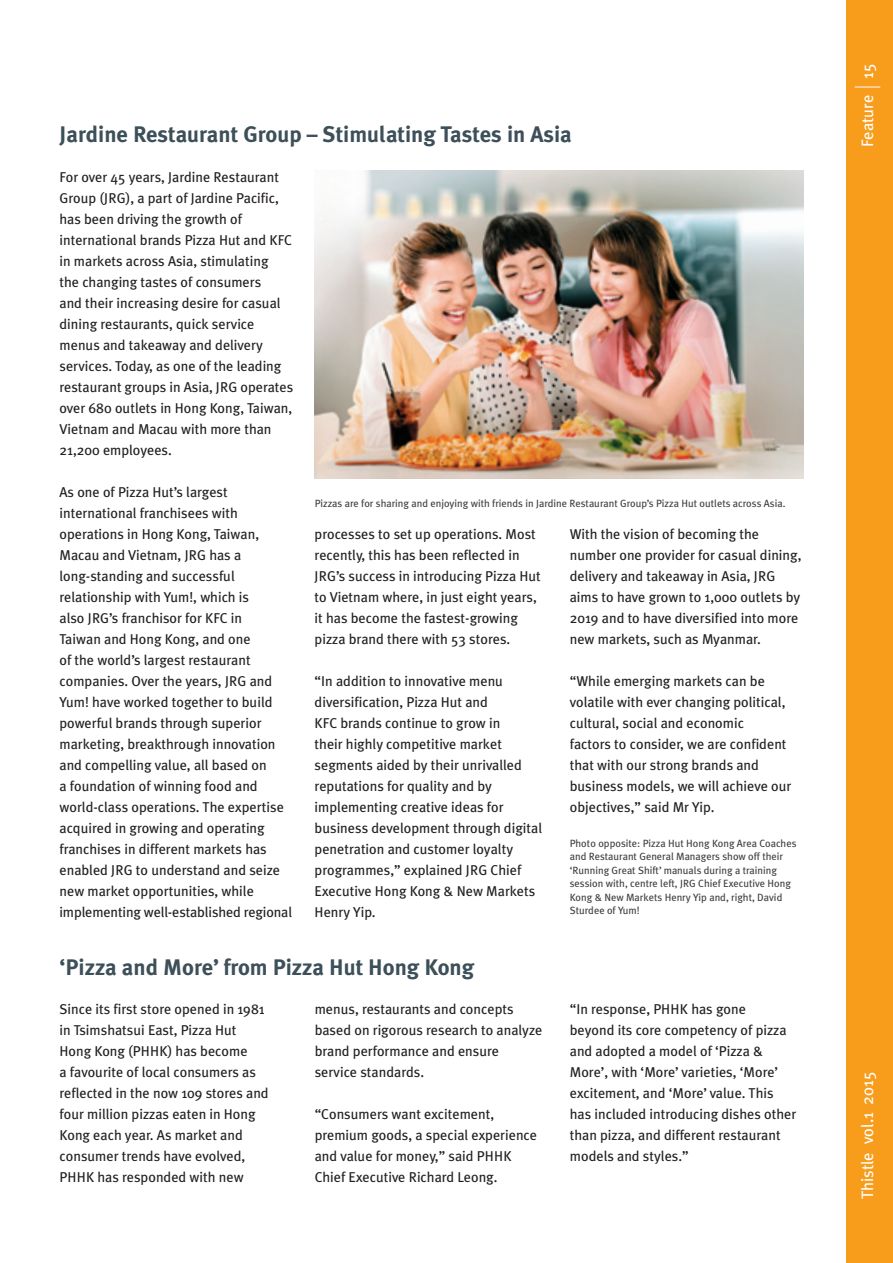
<style>
.page{position:relative;width:893px;height:1263px;background:#fff}
.page>*{position:absolute;margin:0;border:0;box-sizing:border-box;transform-origin:0 0}
.t1{font:700 22.5px "Meta Plus";color:#3d4f59}
.t2{font:16.5px "Meta Plus";color:#fff}
.t3{font:14.25px/21px "Meta Plus";color:#231f20}
.t4{font:10.5px/13.5px "Meta Plus";color:#3e3e3f}
</style>
<div class="page">
<img style="left:315px;top:170px;width:489px;height:308px">
<div style="left:846px;top:0;width:47px;height:1263px;background:#f89c1c"></div>
<svg style="left:855px;top:87px;width:25px;height:1px"></svg>
<h1 class="t1" style="left:60px;top:122px;width:514px">Jardine Restaurant Group – Stimulating Tastes in Asia</h1>
<p class="t3" style="left:59px;top:167px;width:235px">For over 45 years, Jardine Restaurant Group (JRG), a part of Jardine Pacific, has been driving the growth of international brands Pizza Hut and KFC in markets across Asia, stimulating<br>the changing tastes of consumers<br>and their increasing desire for casual dining restaurants, quick service menus and takeaway and delivery services. Today, as one of the leading restaurant groups in Asia, JRG operates over 680 outlets in Hong Kong, Taiwan, Vietnam and Macau with more than 21,200 employees.</p>
<p class="t3" style="left:59px;top:482px;width:234px">As one of Pizza Hut’s largest international franchisees with operations in Hong Kong, Taiwan, Macau and Vietnam, JRG has a long-standing and successful relationship with Yum!, which is<br>also JRG’s franchisor for KFC in<br>Taiwan and Hong Kong, and one<br>of the world’s largest restaurant companies. Over the years, JRG and Yum! have worked together to build powerful brands through superior marketing, breakthrough innovation and compelling value, all based on<br>a foundation of winning food and world-class operations. The expertise acquired in growing and operating franchises in different markets has enabled JRG to understand and seize new market opportunities, while implementing well-established regional</p>
<p class="t4" style="left:315px;top:496px;width:472px">Pizzas are for sharing and enjoying with friends in Jardine Restaurant Group’s Pizza Hut outlets across Asia.</p>
<p class="t3" style="left:570px;top:524px;width:233px">With the vision of becoming the number one provider for casual dining, delivery and takeaway in Asia, JRG aims to have grown to 1,000 outlets by 2019 and to have diversified into more new markets, such as Myanmar.</p>
<p class="t3" style="left:570px;top:671px;width:223px">“While emerging markets can be volatile with ever changing political, cultural, social and economic<br>factors to consider, we are confident that with our strong brands and business models, we will achieve our objectives,” said Mr Yip.</p>
<p class="t4" style="left:570px;top:836px;width:228px">Photo opposite: Pizza Hut Hong Kong Area Coaches and Restaurant General Managers show off their ‘Running Great Shift’ manuals during a training session with, centre left, JRG Chief Executive Hong Kong &amp; New Markets Henry Yip and, right, David Sturdee of Yum!</p>
<p class="t3" style="left:315px;top:524px;width:228px">processes to set up operations. Most recently, this has been reflected in JRG’s success in introducing Pizza Hut to Vietnam where, in just eight years, it has become the fastest-growing pizza brand there with 53 stores.</p>
<p class="t3" style="left:315px;top:671px;width:229px">“In addition to innovative menu diversification, Pizza Hut and<br>KFC brands continue to grow in<br>their highly competitive market segments aided by their unrivalled reputations for quality and by implementing creative ideas for business development through digital penetration and customer loyalty programmes,” explained JRG Chief<br>Executive Hong Kong &amp; New Markets<br>Henry Yip.</p>
<h1 class="t1" style="left:60px;top:954px;width:416px">‘Pizza and More’ from Pizza Hut Hong Kong</h1>
<p class="t3" style="left:60px;top:999px;width:211px">Since its first store opened in 1981 in Tsimshatsui East, Pizza Hut<br>Hong Kong (PHHK) has become<br>a favourite of local consumers as reflected in the now 109 stores and four million pizzas eaten in Hong<br>Kong each year. As market and consumer trends have evolved,<br>PHHK has responded with new</p>
<p class="t3" style="left:315px;top:999px;width:229px">menus, restaurants and concepts based on rigorous research to analyze brand performance and ensure service standards.</p>
<p class="t3" style="left:315px;top:1104px;width:224px">“Consumers want excitement, premium goods, a special experience and value for money,” said PHHK<br>Chief Executive Richard Leong.</p>
<p class="t3" style="left:570px;top:999px;width:228px">“In response, PHHK has gone<br>beyond its core competency of pizza and adopted a model of ‘Pizza &amp;<br>More’, with ‘More’ varieties, ‘More’ excitement, and ‘More’ value. This has included introducing dishes other than pizza, and different restaurant models and styles.”</p>
<p class="t2" style="left:858px;top:147px;width:85px;rotate:-90deg">Feature 15</p>
<p class="t2" style="left:858px;top:1199px;width:129px;rotate:-90deg">Thistle vol.1 2015</p>
</div>
